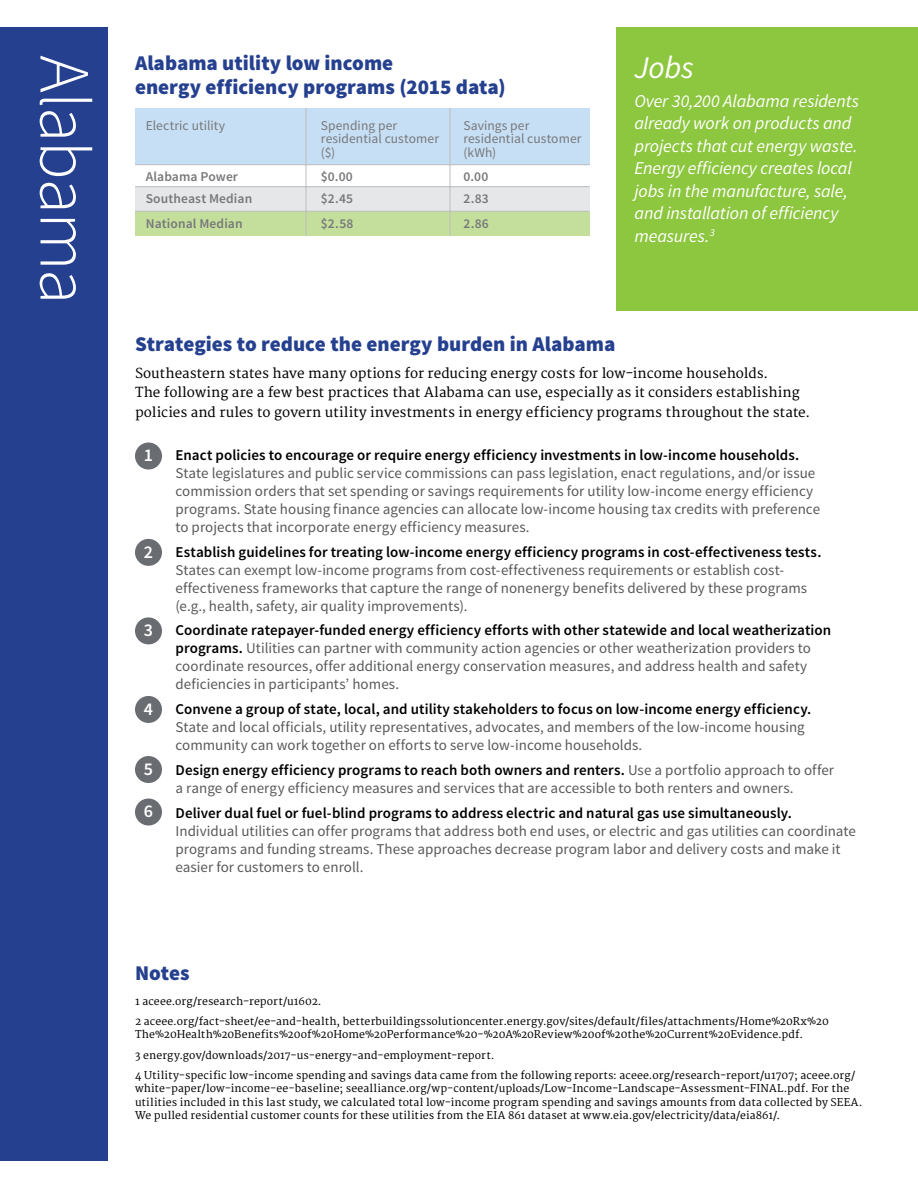
<style>
.page{position:relative;width:918px;height:1188px;background:#fff}
.page>*{position:absolute;margin:0;border:0;box-sizing:border-box;transform-origin:0 0}
.t1{font:300 72px "Source Sans Pro";letter-spacing:-.025em;color:#fff}
.t2{font:italic 31.5px "Source Sans Pro";color:#fff}
.t3{font:900 21px/24px "Source Sans Pro";color:#25408f}
.t4{font:italic 18px/22.5px "Source Sans Pro";letter-spacing:-.005em;color:#fff}
.t5{font:600 18px "Source Sans Pro";color:#fff}
.t6{font:15px/18px "Source Sans Pro";letter-spacing:.005em;color:#58595b}
.t7{font:600 15px "Source Sans Pro";letter-spacing:.005em;color:#000}
.t8{font:13.5px/19.5px "Merriweather";color:#000}
.t9{font:13.5px/13.5px "Source Sans Pro";letter-spacing:.005em;color:#77787b}
.t10{font:600 13.5px/25px "Source Sans Pro";letter-spacing:.01em;color:#77787b}
.t11{font:10.5px/20.2px "Merriweather";letter-spacing:.01em;color:#000}
.s1{font-weight:600;color:#000}
</style>
<div class="page">
<div style="left:617px;top:27px;width:301px;height:283px;background:#8dc63f"></div>
<div style="left:135px;top:443px;width:27px;height:27px;background:#696c71;border-radius:50%"></div>
<div style="left:135px;top:539px;width:27px;height:27px;background:#696c71;border-radius:50%"></div>
<div style="left:135px;top:617px;width:27px;height:27px;background:#696c71;border-radius:50%"></div>
<div style="left:135px;top:696px;width:27px;height:27px;background:#696c71;border-radius:50%"></div>
<div style="left:135px;top:756px;width:27px;height:27px;background:#696c71;border-radius:50%"></div>
<div style="left:135px;top:799px;width:27px;height:27px;background:#696c71;border-radius:50%"></div>
<div style="left:0;top:27px;width:108px;height:1134px;background:#25408f"></div>
<div style="left:135px;top:108px;width:455px;height:57px;background:#c7dff4"></div>
<div style="left:135px;top:187px;width:455px;height:24px;background:#e6e7e8"></div>
<div style="left:135px;top:211px;width:455px;height:25px;background:#c4df9b"></div>
<hr style="left:135px;top:164px;width:455px;height:1px;background:#bcbec0">
<hr style="left:135px;top:186px;width:455px;height:1px;background:#bcbec0">
<hr style="left:135px;top:211px;width:455px;height:1px;background:#bcbec0">
<hr style="left:306px;top:108px;width:1px;height:128px;background:#bcbec0">
<hr style="left:450px;top:108px;width:1px;height:128px;background:#bcbec0">
<h1 class="t1" style="left:108px;top:55px;width:251px;rotate:90deg">Alabama</h1>
<h3 class="t3" style="left:135px;top:52px;width:372px">Alabama utility low income<br>energy efficiency programs (2015 data)</h3>
<p class="t9" style="left:146px;top:119px;width:81px">Electric utility</p>
<p class="t9" style="left:321px;top:119px;width:120px">Spending per residential customer ($)</p>
<p class="t9" style="left:463px;top:119px;width:120px">Savings per residential customer (kWh)</p>
<p class="t10" style="left:146px;top:164px;width:94px">Alabama Power</p>
<p class="t10" style="left:321px;top:164px;width:33px">$0.00</p>
<p class="t10" style="left:463px;top:164px;width:26px">0.00</p>
<p class="t10" style="left:321px;top:186px;width:34px">$2.45</p>
<p class="t10" style="left:463px;top:186px;width:27px">2.83</p>
<p class="t10" style="left:321px;top:211px;width:34px">$2.58</p>
<p class="t10" style="left:463px;top:211px;width:27px">2.86</p>
<p class="t10" style="left:146px;top:186px;width:108px">Southeast Median<br>National Median</p>
<h2 class="t2" style="left:634px;top:48px;width:61px">Jobs</h2>
<p class="t4" style="left:634px;top:90px;width:226px">Over 30,200 Alabama residents already work on products and projects that cut energy waste.<br>Energy efficiency creates local jobs in the manufacture, sale, and installation of efficiency measures.<sup>3</sup></p>
<h3 class="t3" style="left:135px;top:333px;width:482px">Strategies to reduce the energy burden in Alabama</h3>
<p class="t8" style="left:135px;top:364px;width:677px">Southeastern states have many options for reducing energy costs for low-income households.<br>The following are a few best practices that Alabama can use, especially as it considers establishing policies and rules to govern utility investments in energy efficiency programs throughout the state.</p>
<p class="t5" style="left:144px;top:444px;width:11px">1</p>
<p class="t5" style="left:144px;top:540px;width:11px">2</p>
<p class="t5" style="left:144px;top:619px;width:11px">3</p>
<p class="t5" style="left:144px;top:698px;width:11px">4</p>
<p class="t5" style="left:144px;top:758px;width:11px">5</p>
<p class="t5" style="left:144px;top:800px;width:11px">6</p>
<p class="t7" style="left:176px;top:445px;width:625px">Enact policies to encourage or require energy efficiency investments in low-income households.</p>
<p class="t6" style="left:176px;top:464px;width:646px">State legislatures and public service commissions can pass legislation, enact regulations, and/or issue commission orders that set spending or savings requirements for utility low-income energy efficiency programs. State housing finance agencies can allocate low-income housing tax credits with preference to projects that incorporate energy efficiency measures.</p>
<p class="t7" style="left:176px;top:542px;width:647px">Establish guidelines for treating low-income energy efficiency programs in cost-effectiveness tests.</p>
<p class="t6" style="left:176px;top:561px;width:633px">States can exempt low-income programs from cost-effectiveness requirements or establish cost&shy;effectiveness frameworks that capture the range of nonenergy benefits delivered by these programs (e.g., health, safety, air quality improvements).</p>
<p class="t6" style="left:176px;top:622px;width:657px"><span class="s1">Coordinate ratepayer-funded energy efficiency efforts with other statewide and local weatherization programs.</span> Utilities can partner with community action agencies or other weatherization providers to coordinate resources, offer additional energy conservation measures, and address health and safety deficiencies in participants’ homes.</p>
<p class="t7" style="left:176px;top:700px;width:637px">Convene a group of state, local, and utility stakeholders to focus on low-income energy efficiency.</p>
<p class="t6" style="left:176px;top:718px;width:631px">State and local officials, utility representatives, advocates, and members of the low-income housing community can work together on efforts to serve low-income households.</p>
<p class="t6" style="left:176px;top:761px;width:660px"><span class="s1">Design energy efficiency programs to reach both owners and renters.</span> Use a portfolio approach to offer a range of energy efficiency measures and services that are accessible to both renters and owners.</p>
<p class="t7" style="left:176px;top:803px;width:618px">Deliver dual fuel or fuel-blind programs to address electric and natural gas use simultaneously.</p>
<p class="t6" style="left:176px;top:822px;width:682px">Individual utilities can offer programs that address both end uses, or electric and gas utilities can coordinate programs and funding streams. These approaches decrease program labor and delivery costs and make it easier for customers to enroll.</p>
<h3 class="t3" style="left:135px;top:962px;width:56px">Notes</h3>
<p class="t11" style="left:135px;top:991px;width:695px">1 aceee.org/research-report/u1602.<br>2 aceee.org/fact-sheet/ee-and-health, betterbuildingssolutioncenter.energy.gov/sites/default/files/attachments/Home%20Rx%20</p>
<p class="t11" style="left:135px;top:1025px;width:722px">The%20Health%20Benefits%20of%20Home%20Performance%20-%20A%20Review%20of%20the%20Current%20Evidence.pdf.<br>3 energy.gov/downloads/2017-us-energy-and-employment-report.<br>4 Utility-specific low-income spending and savings data came from the following reports: aceee.org/research-report/u1707; aceee.org/</p>
<p class="t11" style="left:135px;top:1082px;width:729px;line-height:13.5px">white-paper/low-income-ee-baseline; seealliance.org/wp-content/uploads/Low-Income-Landscape-Assessment-FINAL.pdf. For the utilities included in this last study, we calculated total low-income program spending and savings amounts from data collected by SEEA.<br>We pulled residential customer counts for these utilities from the EIA 861 dataset at www.eia.gov/electricity/data/eia861/.</p>
</div>
